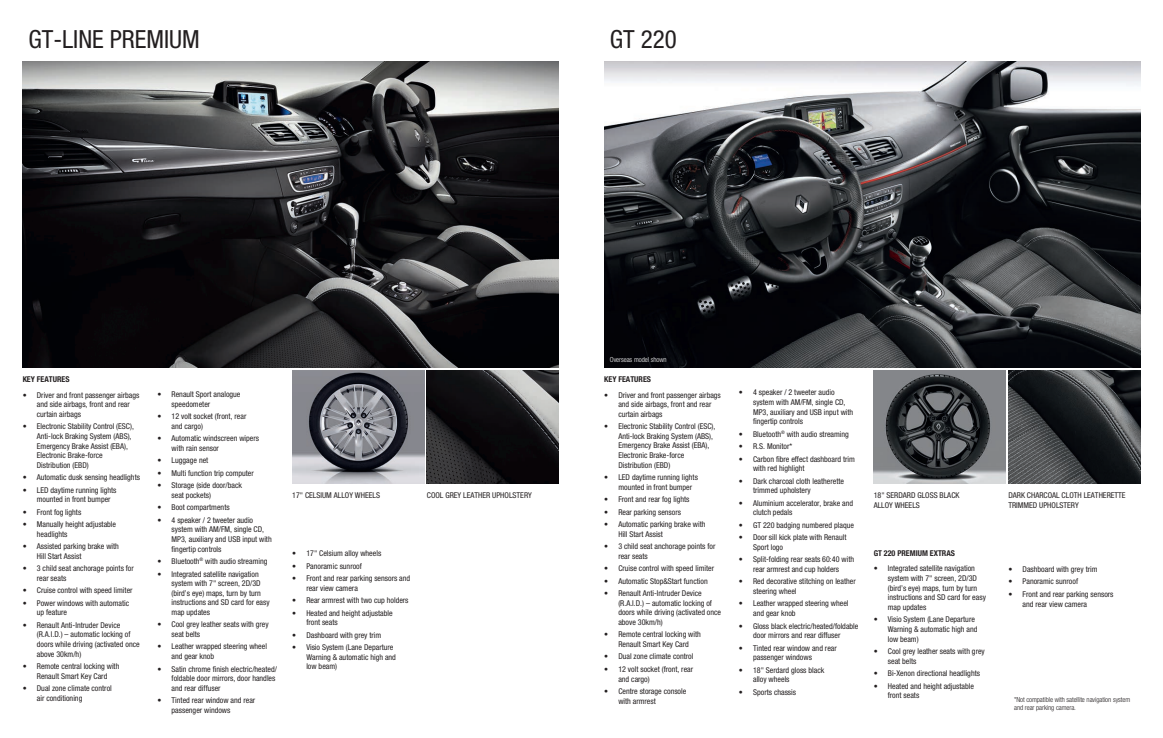
<style>
.page{position:relative;width:1163px;height:738px;background:#fff}
.page>*{position:absolute;margin:0;border:0;box-sizing:border-box;transform-origin:0 0}
.t1{font:condensed 25px "Helvetica Neue";color:#231f20}
.t2{font:condensed 8px/9.6px "Helvetica Neue";color:#231f20}
.t3{font:700 condensed 8px "Helvetica Neue";color:#231f20}
.t4{font:300 condensed 7px/8px "Helvetica Neue";letter-spacing:-.005em;color:#231f20}
.t5{font:300 condensed 7px "Helvetica Neue";letter-spacing:-.005em;color:#fff}
</style>
<div class="page">
<img style="left:604px;top:61px;width:536px;height:306px">
<img style="left:1008px;top:370px;width:132px;height:113px">
<img style="left:23px;top:61px;width:535px;height:306px">
<img style="left:427px;top:370px;width:131px;height:113px">
<img style="left:292px;top:370px;width:132px;height:113px">
<img style="left:873px;top:370px;width:132px;height:113px">
<h1 class="t1" style="left:28px;top:25px;width:173px">GT-LINE PREMIUM</h1>
<h1 class="t1" style="left:609px;top:25px;width:68px">GT 220</h1>
<p class="t3" style="left:23px;top:374px;width:48px">KEY FEATURES</p>
<p class="t2" style="left:37px;top:389px;width:104px;text-indent:-14px">• Driver and front passenger airbags and side airbags, front and rear curtain airbags</p>
<p class="t2" style="left:37px;top:421px;width:99px;text-indent:-14px">• Electronic Stability Control (ESC),<br>Anti-lock Braking System (ABS),<br>Emergency Brake Assist (EBA),<br>Electronic Brake-force<br>Distribution (EBD)</p>
<p class="t2" style="left:23px;top:472px;width:119px">• Automatic dusk sensing headlights</p>
<p class="t2" style="left:37px;top:484px;width:81px;text-indent:-14px">• LED daytime running lights mounted in front bumper</p>
<p class="t2" style="left:23px;top:506px;width:60px">• Front fog lights</p>
<p class="t2" style="left:37px;top:519px;width:81px;text-indent:-14px">• Manually height adjustable headlights</p>
<p class="t2" style="left:37px;top:541px;width:84px;text-indent:-14px">• Assisted parking brake with<br>Hill Start Assist</p>
<p class="t2" style="left:37px;top:563px;width:98px;text-indent:-14px">• 3 child seat anchorage points for rear seats</p>
<p class="t2" style="left:23px;top:585px;width:111px">• Cruise control with speed limiter</p>
<p class="t2" style="left:37px;top:597px;width:94px;text-indent:-14px">• Power windows with automatic up feature</p>
<p class="t2" style="left:37px;top:619px;width:104px;text-indent:-14px">• Renault Anti-Intruder Device (R.A.I.D.) – automatic locking of doors while driving (activated once above 30km/h)</p>
<p class="t2" style="left:23px;top:661px;width:98px;text-align:center">• Remote central locking with<br>Renault Smart Key Card</p>
<p class="t2" style="left:37px;top:683px;width:76px;text-indent:-14px">• Dual zone climate control air conditioning</p>
<p class="t2" style="left:172px;top:389px;width:70px;text-indent:-14px">• Renault Sport analogue speedometer</p>
<p class="t2" style="left:172px;top:411px;width:76px;text-indent:-14px">• 12 volt socket (front, rear and cargo)</p>
<p class="t2" style="left:172px;top:433px;width:89px;text-indent:-14px">• Automatic windscreen wipers with rain sensor</p>
<p class="t2" style="left:157px;top:455px;width:52px">• Luggage net</p>
<p class="t2" style="left:157px;top:467px;width:98px">• Multi function trip computer</p>
<p class="t2" style="left:172px;top:480px;width:72px;text-indent:-14px">• Storage (side door/back seat pockets)</p>
<p class="t2" style="left:157px;top:502px;width:74px">• Boot compartments</p>
<p class="t2" style="left:172px;top:514px;width:102px;text-indent:-14px">• 4 speaker / 2 tweeter audio system with AM/FM, single CD,<br>MP3, auxiliary and USB input with fingertip controls</p>
<p class="t2" style="left:157px;top:556px;width:112px">• Bluetooth<sup>®</sup> with audio streaming</p>
<p class="t2" style="left:171px;top:568px;width:99px;text-indent:-14px">• Integrated satellite navigation system with 7" screen, 2D/3D (bird’s eye) maps, turn by turn instructions and SD card for easy map updates</p>
<p class="t2" style="left:171px;top:619px;width:98px;text-indent:-14px">• Cool grey leather seats with grey seat belts</p>
<p class="t2" style="left:171px;top:641px;width:97px;text-indent:-14px">• Leather wrapped steering wheel and gear knob</p>
<p class="t2" style="left:171px;top:663px;width:107px;text-indent:-14px">• Satin chrome finish electric/heated/ foldable door mirrors, door handles and rear diffuser</p>
<p class="t2" style="left:171px;top:695px;width:85px;text-indent:-14px">• Tinted rear window and rear passenger windows</p>
<p class="t5" style="left:609px;top:355px;width:58px">Overseas model shown</p>
<p class="t3" style="left:604px;top:374px;width:48px">KEY FEATURES</p>
<p class="t2" style="left:618px;top:389px;width:104px;text-indent:-14px">• Driver and front passenger airbags and side airbags, front and rear curtain airbags</p>
<p class="t2" style="left:618px;top:421px;width:98px;text-indent:-14px">• Electronic Stability Control (ESC),<br>Anti-lock Braking System (ABS),<br>Emergency Brake Assist (EBA),<br>Electronic Brake-force<br>Distribution (EBD)</p>
<p class="t2" style="left:618px;top:472px;width:81px;text-indent:-14px">• LED daytime running lights mounted in front bumper</p>
<p class="t2" style="left:604px;top:494px;width:87px">• Front and rear fog lights</p>
<p class="t2" style="left:604px;top:506px;width:78px">• Rear parking sensors</p>
<p class="t2" style="left:618px;top:519px;width:89px;text-indent:-14px">• Automatic parking brake with<br>Hill Start Assist</p>
<p class="t2" style="left:618px;top:541px;width:98px;text-indent:-14px">• 3 child seat anchorage points for rear seats</p>
<p class="t2" style="left:604px;top:563px;width:111px">• Cruise control with speed limiter</p>
<p class="t2" style="left:604px;top:575px;width:105px">• Automatic Stop&amp;Start function</p>
<p class="t2" style="left:618px;top:588px;width:104px;text-indent:-14px">• Renault Anti-Intruder Device (R.A.I.D.) – automatic locking of doors while driving (activated once above 30km/h)</p>
<p class="t2" style="left:604px;top:629px;width:98px;text-align:center">• Remote central locking with<br>Renault Smart Key Card</p>
<p class="t2" style="left:604px;top:651px;width:91px">• Dual zone climate control</p>
<p class="t2" style="left:618px;top:663px;width:76px;text-indent:-14px">• 12 volt socket (front, rear and cargo)</p>
<p class="t2" style="left:618px;top:685px;width:69px;text-indent:-14px">• Centre storage console with armrest</p>
<p class="t2" style="left:753px;top:387px;width:102px;text-indent:-14px">• 4 speaker / 2 tweeter audio system with AM/FM, single CD,<br>MP3, auxiliary and USB input with fingertip controls</p>
<p class="t2" style="left:738px;top:428px;width:111px">• Bluetooth<sup>®</sup> with audio streaming</p>
<p class="t2" style="left:738px;top:441px;width:55px">• R.S. Monitor*</p>
<p class="t2" style="left:753px;top:453px;width:103px;text-indent:-14px">• Carbon fibre effect dashboard trim with red highlight</p>
<p class="t2" style="left:753px;top:475px;width:92px;text-indent:-14px">• Dark charcoal cloth leatherette trimmed upholstery</p>
<p class="t2" style="left:753px;top:497px;width:101px;text-indent:-14px">• Aluminium accelerator, brake and clutch pedals</p>
<p class="t2" style="left:738px;top:519px;width:116px">• GT 220 badging numbered plaque</p>
<p class="t2" style="left:753px;top:532px;width:95px;text-indent:-14px">• Door sill kick plate with Renault<br>Sport logo</p>
<p class="t2" style="left:738px;top:554px;width:117px;text-align:center">• Split-folding rear seats 60:40 with rear armrest and cup holders</p>
<p class="t2" style="left:753px;top:576px;width:104px;text-indent:-14px">• Red decorative stitching on leather steering wheel</p>
<p class="t2" style="left:753px;top:598px;width:97px;text-indent:-14px">• Leather wrapped steering wheel and gear knob</p>
<p class="t2" style="left:738px;top:620px;width:121px;text-align:center">• Gloss black electric/heated/foldable door mirrors and rear diffuser</p>
<p class="t2" style="left:753px;top:642px;width:85px;text-indent:-14px">• Tinted rear window and rear passenger windows</p>
<p class="t2" style="left:753px;top:664px;width:73px;text-indent:-14px">• 18" Serdard gloss black alloy wheels</p>
<p class="t2" style="left:738px;top:686px;width:59px">• Sports chassis</p>
<p class="t2" style="left:292px;top:490px;width:89px">17" CELSIUM ALLOY WHEELS</p>
<p class="t2" style="left:873px;top:490px;width:87px">18" SERDARD GLOSS BLACK<br>ALLOY WHEELS</p>
<p class="t2" style="left:427px;top:490px;width:106px">COOL GREY LEATHER UPHOLSTERY</p>
<p class="t2" style="left:1008px;top:490px;width:119px">DARK CHARCOAL CLOTH LEATHERETTE<br>TRIMMED UPHOLSTERY</p>
<p class="t3" style="left:873px;top:548px;width:83px">GT 220 PREMIUM EXTRAS</p>
<p class="t2" style="left:887px;top:563px;width:99px;text-indent:-14px">• Integrated satellite navigation system with 7" screen, 2D/3D (bird’s eye) maps, turn by turn instructions and SD card for easy map updates</p>
<p class="t2" style="left:887px;top:614px;width:91px;text-indent:-14px">• Visio System (Lane Departure<br>Warning &amp; automatic high and low beam)</p>
<p class="t2" style="left:887px;top:645px;width:98px;text-indent:-14px">• Cool grey leather seats with grey seat belts</p>
<p class="t2" style="left:873px;top:667px;width:108px">• Bi-Xenon directional headlights</p>
<p class="t2" style="left:887px;top:680px;width:88px;text-indent:-14px">• Heated and height adjustable front seats</p>
<p class="t2" style="left:292px;top:548px;width:91px">• 17" Celsium alloy wheels</p>
<p class="t2" style="left:292px;top:560px;width:71px">• Panoramic sunroof</p>
<p class="t2" style="left:306px;top:573px;width:105px;text-indent:-14px">• Front and rear parking sensors and rear view camera</p>
<p class="t2" style="left:292px;top:595px;width:118px">• Rear armrest with two cup holders</p>
<p class="t2" style="left:306px;top:607px;width:88px;text-indent:-14px">• Heated and height adjustable front seats</p>
<p class="t2" style="left:292px;top:629px;width:91px">• Dashboard with grey trim</p>
<p class="t2" style="left:306px;top:642px;width:91px;text-indent:-14px">• Visio System (Lane Departure<br>Warning &amp; automatic high and low beam)</p>
<p class="t2" style="left:1008px;top:564px;width:91px">• Dashboard with grey trim</p>
<p class="t2" style="left:1008px;top:576px;width:71px">• Panoramic sunroof</p>
<p class="t2" style="left:1022px;top:588px;width:92px;text-indent:-14px">• Front and rear parking sensors and rear view camera</p>
<p class="t4" style="left:1013px;top:694px;width:118px">*Not compatible with satellite navigation system and rear parking camera.</p>
</div>
